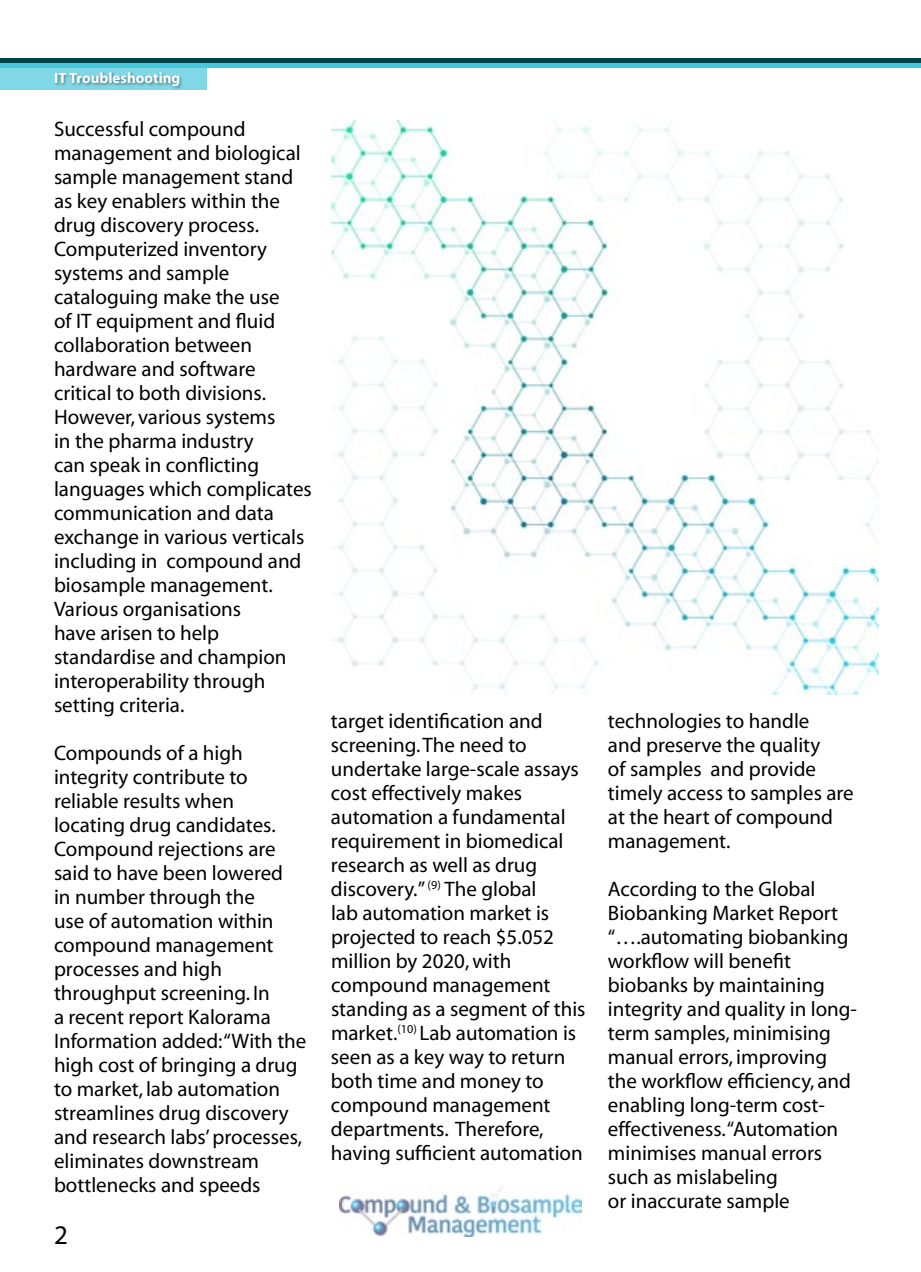
<style>
.page{position:relative;width:921px;height:1272px;background:#fff}
.page>*{position:absolute;margin:0;border:0;box-sizing:border-box;transform-origin:0 0}
.t1{font:27px "Myriad";color:#000}
.t2{font:21px/24px "Myriad";color:#000}
.t3{font:700 15px "Myriad";color:#fefefe}
</style>
<div class="page">
<img style="left:340px;top:1185px;width:241px;height:51px">
<div style="left:0;top:58px;width:921px;height:7px;background:#004344"></div>
<div style="left:0;top:67px;width:207px;height:23px;background:#80d8e6"></div>
<div style="left:55px;top:71px;width:127px;height:20px;background:#000;opacity:.19"></div>
<div style="left:1px;top:63px;width:920px;height:5px;background:#46c7dc"></div>
<img style="left:331px;top:120px;width:547px;height:574px">
<p class="t3" style="left:54px;top:71px;width:128px">IT Troubleshooting</p>
<p class="t2" style="left:54px;top:118px;width:259px">Successful compound management and biological sample management stand as key enablers within the drug discovery process.<br>Computerized inventory systems and sample cataloguing make the use<br>of IT equipment and fluid collaboration between hardware and software critical to both divisions.<br>However, various systems<br>in the pharma industry<br>can speak in conflicting languages which complicates communication and data exchange in various verticals including in compound and biosample management.<br>Various organisations<br>have arisen to help standardise and champion interoperability through setting criteria.</p>
<p class="t2" style="left:54px;top:742px;width:254px">Compounds of a high integrity contribute to reliable results when locating drug candidates.<br>Compound rejections are said to have been lowered<br>in number through the<br>use of automation within compound management processes and high throughput screening. In<br>a recent report Kalorama<br>Information added: “With the high cost of bringing a drug to market, lab automation streamlines drug discovery and research labs’ processes, eliminates downstream bottlenecks and speeds</p>
<p class="t1" style="left:54px;top:1222px;width:15px">2</p>
<p class="t2" style="left:331px;top:710px;width:256px">target identification and screening. The need to undertake large-scale assays cost effectively makes automation a fundamental requirement in biomedical research as well as drug discovery.” <sup>(9)</sup> The global<br>lab automation market is projected to reach $5.052 million by 2020, with compound management standing as a segment of this market.<sup>(10)</sup> Lab automation is seen as a key way to return both time and money to compound management departments. Therefore, having sufficient automation</p>
<p class="t2" style="left:608px;top:710px;width:247px">technologies to handle<br>and preserve the quality<br>of samples and provide timely access to samples are at the heart of compound management.</p>
<p class="t2" style="left:608px;top:878px;width:251px">According to the Global<br>Biobanking Market Report “….automating biobanking workflow will benefit biobanks by maintaining integrity and quality in long&shy;term samples, minimising manual errors, improving the workflow efficiency, and enabling long-term cost&shy;effectiveness.“Automation minimises manual errors such as mislabeling<br>or inaccurate sample</p>
</div>
